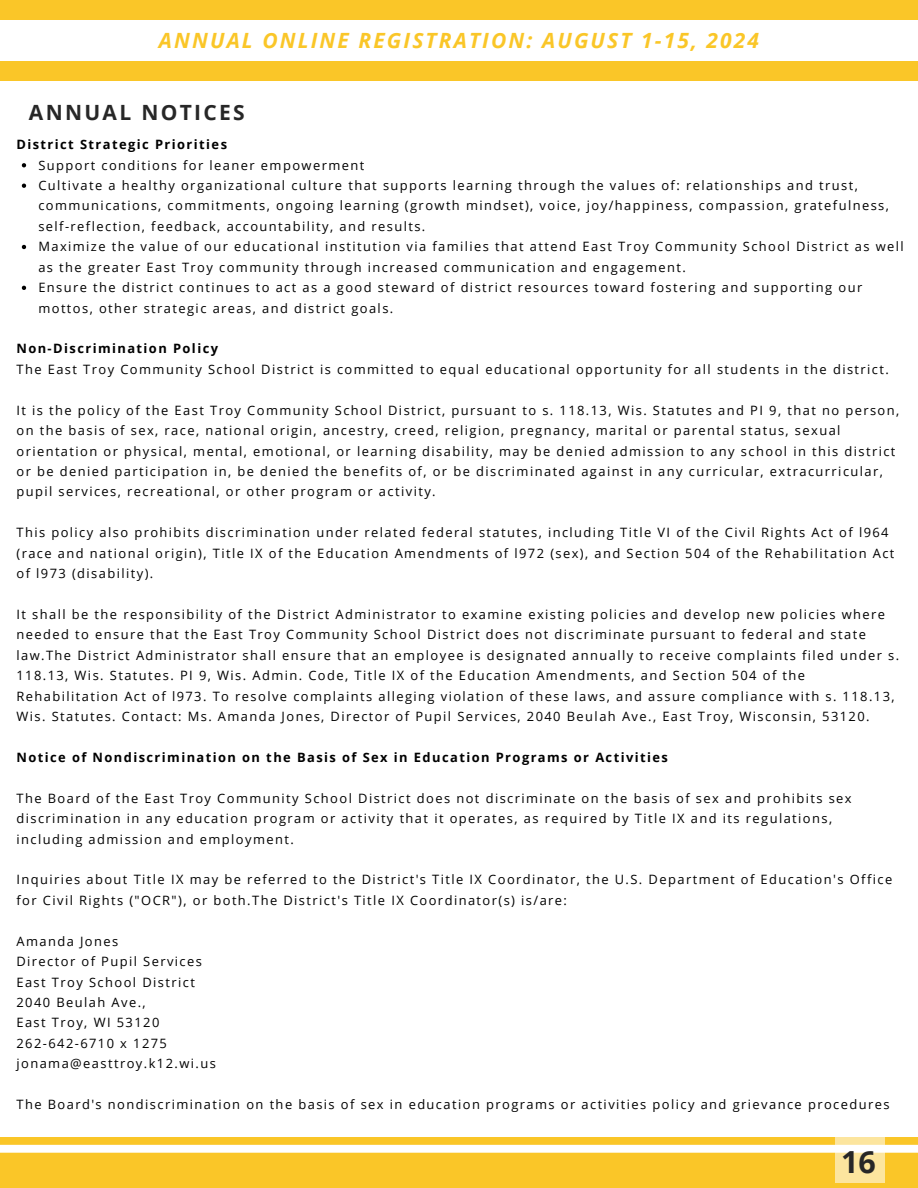
<style>
.page{position:relative;width:918px;height:1188px;background:#fff}
.page>*{position:absolute;margin:0;border:0;box-sizing:border-box;transform-origin:0 0}
.t1{font:700 30.45px "Open Sans";color:#272727}
.t2{font:italic 700 21px "Open Sans";letter-spacing:.1em;color:#fac628}
.t3{font:700 21px "Open Sans";letter-spacing:.11em;color:#272727}
.t4{font:12.9px/20.4px "Open Sans";letter-spacing:.11em;color:#000}
.t5{font:700 12.9px "Open Sans";letter-spacing:.11em;color:#000}
</style>
<div class="page">
<div style="left:0;top:0;width:918px;height:81px;background:#fac628"></div>
<div style="left:0;top:21px;width:918px;height:40px;background:#fff"></div>
<div style="left:0;top:1138px;width:918px;height:50px;background:#fac628"></div>
<div style="left:0;top:1145px;width:918px;height:8px;background:#fff"></div>
<svg style="left:835px;top:1138px;width:50px;height:45px;fill:#fce59e"></svg>
<svg style="left:22px;top:163px;width:4px;height:4px"></svg>
<svg style="left:22px;top:184px;width:4px;height:4px"></svg>
<svg style="left:22px;top:245px;width:4px;height:4px"></svg>
<svg style="left:22px;top:286px;width:4px;height:4px"></svg>
<h1 class="t2" style="left:159px;top:25px;width:602px">ANNUAL ONLINE REGISTRATION: AUGUST 1-15, 2024</h1>
<h2 class="t3" style="left:29px;top:97px;width:217px">ANNUAL NOTICES</h2>
<p class="t5" style="left:16px;top:135px;width:212px">District Strategic Priorities</p>
<p class="t4" style="left:38px;top:154px;width:327px">Support conditions for leaner empowerment</p>
<p class="t4" style="left:38px;top:175px;width:852px">Cultivate a healthy organizational culture that supports learning through the values of: relationships and trust, communications, commitments, ongoing learning (growth mindset), voice, joy/happiness, compassion, gratefulness, self-reflection, feedback, accountability, and results.</p>
<p class="t4" style="left:38px;top:236px;width:867px">Maximize the value of our educational institution via families that attend East Troy Community School District as well as the greater East Troy community through increased communication and engagement.</p>
<p class="t4" style="left:38px;top:277px;width:825px">Ensure the district continues to act as a good steward of district resources toward fostering and supporting our mottos, other strategic areas, and district goals.</p>
<p class="t5" style="left:16px;top:340px;width:203px">Non-Discrimination Policy</p>
<p class="t4" style="left:16px;top:359px;width:874px">The East Troy Community School District is committed to equal educational opportunity for all students in the district.</p>
<p class="t4" style="left:16px;top:399px;width:884px">It is the policy of the East Troy Community School District, pursuant to s. 118.13, Wis. Statutes and PI 9, that no person, on the basis of sex, race, national origin, ancestry, creed, religion, pregnancy, marital or parental status, sexual orientation or physical, mental, emotional, or learning disability, may be denied admission to any school in this district or be denied participation in, be denied the benefits of, or be discriminated against in any curricular, extracurricular, pupil services, recreational, or other program or activity.</p>
<p class="t4" style="left:16px;top:522px;width:880px">This policy also prohibits discrimination under related federal statutes, including Title VI of the Civil Rights Act of l964 (race and national origin), Title IX of the Education Amendments of l972 (sex), and Section 504 of the Rehabilitation Act of l973 (disability).</p>
<h2 class="t4" style="left:16px;top:604px;width:884px">It shall be the responsibility of the District Administrator to examine existing policies and develop new policies where needed to ensure that the East Troy Community School District does not discriminate pursuant to federal and state law.The District Administrator shall ensure that an employee is designated annually to receive complaints filed under s.<br>118.13, Wis. Statutes. PI 9, Wis. Admin. Code, Title IX of the Education Amendments, and Section 504 of the Rehabilitation Act of l973. To resolve complaints alleging violation of these laws, and assure compliance with s. 118.13, Wis. Statutes. Contact: Ms. Amanda Jones, Director of Pupil Services, 2040 Beulah Ave., East Troy, Wisconsin, 53120.</h2>
<p class="t5" style="left:16px;top:748px;width:653px">Notice of Nondiscrimination on the Basis of Sex in Education Programs or Activities</p>
<p class="t4" style="left:16px;top:788px;width:837px">The Board of the East Troy Community School District does not discriminate on the basis of sex and prohibits sex discrimination in any education program or activity that it operates, as required by Title IX and its regulations, including admission and employment.</p>
<p class="t4" style="left:16px;top:869px;width:877px">Inquiries about Title IX may be referred to the District's Title IX Coordinator, the U.S. Department of Education's Office for Civil Rights ("OCR"), or both.The District's Title IX Coordinator(s) is/are:</p>
<p class="t4" style="left:16px;top:931px;width:103px">Amanda Jones</p>
<p class="t4" style="left:16px;top:951px;width:187px">Director of Pupil Services</p>
<p class="t4" style="left:16px;top:971px;width:180px">East Troy School District</p>
<p class="t4" style="left:16px;top:992px;width:131px">2040 Beulah Ave.,</p>
<p class="t4" style="left:16px;top:1012px;width:144px">East Troy, WI 53120</p>
<p class="t4" style="left:16px;top:1033px;width:152px">262-642-6710 x 1275</p>
<p class="t4" style="left:16px;top:1053px;width:201px">jonama@easttroy.k12.wi.us</p>
<p class="t4" style="left:16px;top:1094px;width:875px">The Board's nondiscrimination on the basis of sex in education programs or activities policy and grievance procedures</p>
<h1 class="t1" style="left:841px;top:1140px;width:36px">16</h1>
</div>
